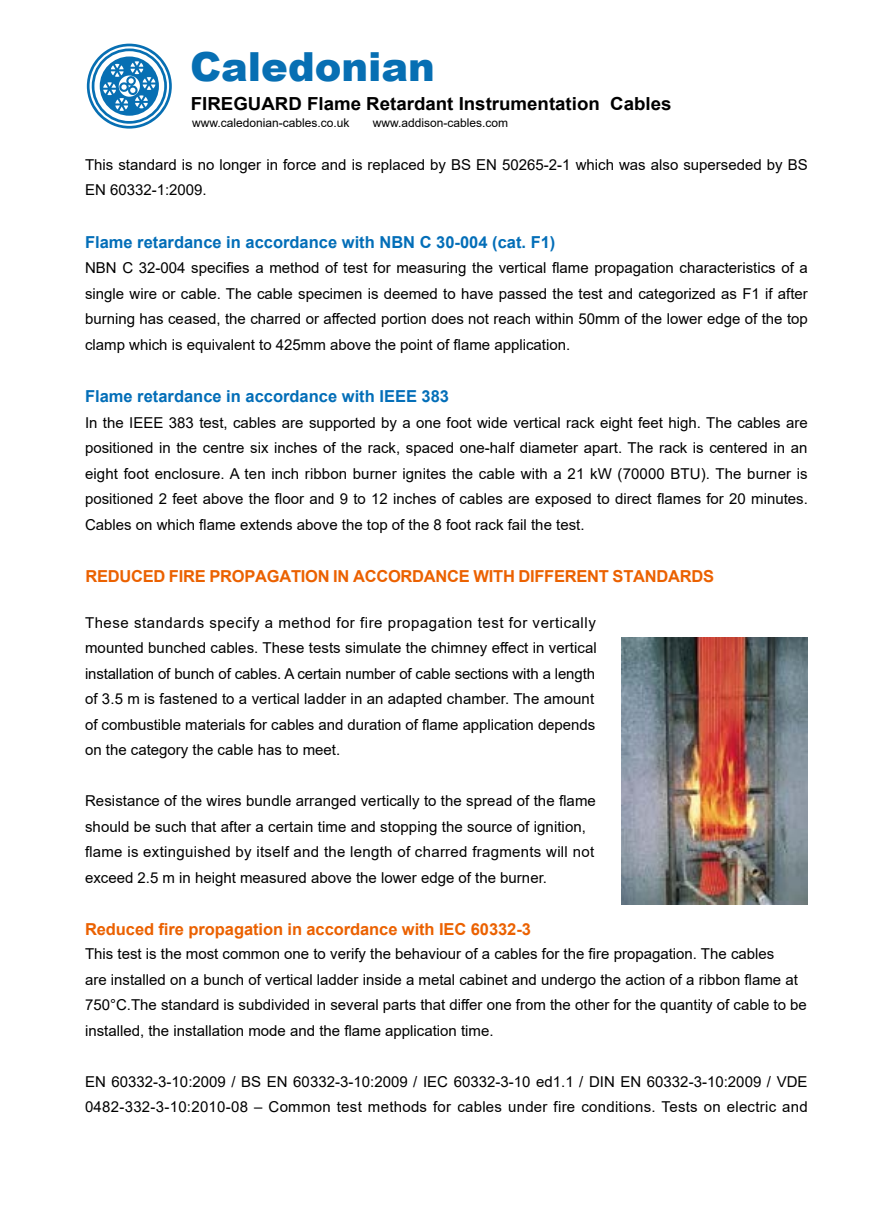
<style>
.page{position:relative;width:893px;height:1212px;background:#fff}
.page>*{position:absolute;margin:0;border:0;box-sizing:border-box;transform-origin:0 0}
.t1{font:900 40.05px "Arial";color:#076fb3}
.t2{font:700 18px "Arial";color:#000;scale:1.04 1}
.t3{font:700 16.5px "Arial";letter-spacing:-.005em;color:#eb6100}
.t4{font:700 16.5px "Arial";color:#036eb8}
.t5{font:15px/25.5px "Arial";color:#000}
.t6{font:12px "Arial";color:#000}
</style>
<div class="page">
<svg style="left:87px;top:44px;width:85px;height:85px"></svg>
<img style="left:621px;top:637px;width:187px;height:267px">
<h1 class="t1" style="left:190px;top:37px;width:247px">Caledonian</h1>
<p class="t2" style="left:191px;top:91px;width:464px">FIREGUARD Flame Retardant Instrumentation Cables</p>
<p class="t6" style="left:192px;top:115px;width:159px">www.caledonian-cables.co.uk</p>
<p class="t6" style="left:373px;top:115px;width:137px">www.addison-cables.com</p>
<p class="t5" style="left:85px;top:152px;width:713px">This standard is no longer in force and is replaced by BS EN 50265-2-1 which was also superseded by BS<br>EN 60332-1:2009.</p>
<p class="t4" style="left:85px;top:230px;width:472px">Flame retardance in accordance with NBN C 30-004 (cat. F1)</p>
<p class="t5" style="left:85px;top:255px;width:724px;text-align:justify">NBN C 32-004 specifies a method of test for measuring the vertical flame propagation characteristics of a single wire or cable. The cable specimen is deemed to have passed the test and categorized as F1 if after burning has ceased, the charred or affected portion does not reach within 50mm of the lower edge of the top clamp which is equivalent to 425mm above the point of flame application.</p>
<p class="t4" style="left:85px;top:385px;width:366px">Flame retardance in accordance with IEEE 383</p>
<p class="t5" style="left:85px;top:410px;width:59px">In the IEEE</p>
<p class="t5" style="left:85px;top:410px;width:724px;text-align:justify;text-indent:84px">383 test, cables are supported by a one foot wide vertical rack eight feet high. The cables are positioned in the centre six inches of the rack, spaced one-half diameter apart. The rack is centered in an eight foot enclosure. A ten inch ribbon burner ignites the cable with a 21 kW (70000 BTU). The burner is positioned 2 feet above the floor and 9 to 12 inches of cables are exposed to direct flames for 20 minutes.<br>Cables on which flame extends above the top of the 8 foot rack fail the test.</p>
<p class="t3" style="left:85px;top:565px;width:24px">Reduced</p>
<p class="t3" style="left:169px;top:565px;width:20px">Fire</p>
<p class="t3" style="left:209px;top:565px;width:23px">Propagation</p>
<p class="t3" style="left:333px;top:565px;width:44px">In Accordance</p>
<p class="t3" style="left:473px;top:565px;width:68px">With Different</p>
<p class="t3" style="left:613px;top:565px;width:23px">Standards</p>
<p class="t5" style="left:85px;top:609px;width:513px">These standards specify a method for fire propagation test for vertically mounted bunched cables. These tests simulate the chimney effect in vertical installation of bunch of cables. A certain number of cable sections with a length of 3.5 m is fastened to a vertical ladder in an adapted chamber. The amount of combustible materials for cables and duration of flame application depends on the category the cable has to meet.</p>
<p class="t5" style="left:85px;top:788px;width:512px">Resistance of the wires bundle arranged vertically to the spread of the flame should be such that after a certain time and stopping the source of ignition, flame is extinguished by itself and the length of charred fragments will not exceed 2.5 m in height measured above the lower edge of the burner.</p>
<p class="t3" style="left:85px;top:917px;width:447px">Reduced fire propagation in accordance with IEC 60332-3</p>
<p class="t5" style="left:85px;top:941px;width:723px">This test is the most common one to verify the behaviour of a cables for the fire propagation. The cables<br>are installed on a bunch of vertical ladder inside a metal cabinet and undergo the action of a ribbon flame at 750°C.The standard is subdivided in several parts that differ one from the other for the quantity of cable to be installed, the installation mode and the flame application time.</p>
<p class="t5" style="left:85px;top:1068px;width:724px">EN 60332-3-10:2009 / BS EN 60332-3-10:2009 / IEC 60332-3-10 ed1.1 / DIN EN 60332-3-10:2009 / VDE<br>0482-332-3-10:2010-08 – Common test methods for cables under fire conditions. Tests on electric and</p>
</div>
